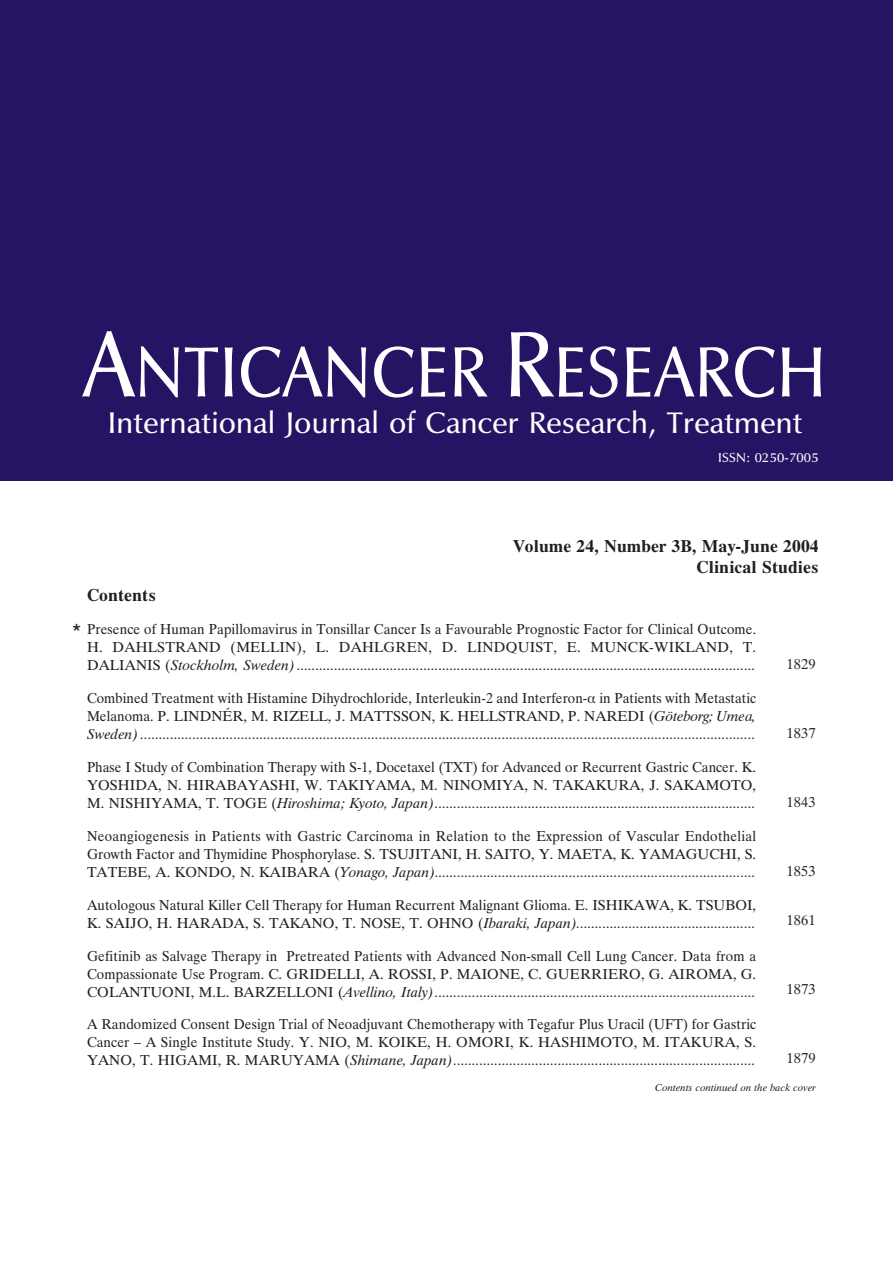
<style>
.page{position:relative;width:893px;height:1263px;background:#fff}
.page>*{position:absolute;margin:0;border:0;box-sizing:border-box;transform-origin:0 0}
.t1{font:73.5px "UB Optima";letter-spacing:.01em;color:#fff;scale:.9 1}
.t2{font:30.75px "UB Optima";letter-spacing:.01em;color:#fff}
.t3{font:18px/21px "UB Times Bold";letter-spacing:.005em;color:#231f20;text-align:right}
.t4{font:18px "UB Helvetica";color:#231f20}
.t5{font:15px/18px "UB Times";letter-spacing:.01em;color:#231f20;scale:.95 1}
.t6{font:15px "UB Times Italic";letter-spacing:.01em;color:#231f20}
.t7{font:15px "UB Times";letter-spacing:.01em;color:#231f20}
.t8{font:13.5px "UB Optima";letter-spacing:.01em;color:#fff}
.t9{font:10.5px "UB Times Italic";letter-spacing:.01em;color:#231f20}
.s1{font-size:96px}
.s2{font-size:14.25px}
.s3{font-family:"UB Times"}
.s4{font-family:"UB Times Italic"}
.s5{font-family:"Times";font-style:italic}
</style>
<div class="page">
<div style="left:0;top:0;width:892px;height:480px;background:#251364"></div>
<h1 class="t1" style="left:83px;top:336px;width:827px"><span class="s1">A</span>NTICANCER <span class="s1">R</span>ESEARCH</h1>
<h2 class="t2" style="left:108px;top:407px;width:696px">International Journal of Cancer Research, Treatment</h2>
<p class="t8" style="left:718px;top:451px;width:102px">ISSN: 0250-7005</p>
<p class="t3" style="left:513px;top:537px;width:307px">Volume 24, Number 3B, May-June 2004<br>Clinical Studies</p>
<p class="t3" style="left:87px;top:586px;width:70px">Contents</p>
<p class="t5" style="left:87px;top:622px;width:706px">Presence of Human Papillomavirus in Tonsillar Cancer Is a Favourable Prognostic Factor for Clinical Outcome<span class="s2">.<br></span>H. DAHLSTRAND (MELLIN), L. DAHLGREN, D. LINDQUIST, E. MUNCK-WIKLAND, T.</p>
<p class="t6" style="left:87px;top:659px;width:670px"><span class="s3">DALIANIS (</span>Stockholm, Sweden) ...........................................................................................................................</p>
<p class="t5" style="left:87px;top:690px;width:706px">Combined Treatment with Histamine Dihydrochloride, Interleukin-2 and Interferon-· in Patients with Metastatic<br>Melanoma. P. LINDNÉR, M. RIZELL, J. MATTSSON, K. HELLSTRAND, P. NAREDI (<span class="s4">Göteborg; Ume</span><span class="s5">å</span><span class="s4">,</span></p>
<p class="t6" style="left:87px;top:728px;width:670px">Sweden) .....................................................................................................................................................................</p>
<p class="t5" style="left:87px;top:759px;width:706px">Phase I Study of Combination Therapy with S-1, Docetaxel (TXT) for Advanced or Recurrent Gastric Cancer. K.<br>YOSHIDA, N. HIRABAYASHI, W. TAKIYAMA, M. NINOMIYA, N. TAKAKURA, J. SAKAMOTO,</p>
<p class="t6" style="left:87px;top:797px;width:670px"><span class="s3">M. NISHIYAMA, T. TOGE (</span>Hiroshima; Kyoto, Japan)......................................................................................</p>
<p class="t5" style="left:87px;top:828px;width:706px">Neoangiogenesis in Patients with Gastric Carcinoma in Relation to the Expression of Vascular Endothelial<br>Growth Factor and Thymidine Phosphorylase. S. TSUJITANI, H. SAITO, Y. MAETA, K. YAMAGUCHI, S.</p>
<p class="t6" style="left:87px;top:866px;width:670px"><span class="s3">TATEBE, A. KONDO, N. KAIBARA (</span>Yonago, Japan)......................................................................................</p>
<p class="t5" style="left:87px;top:897px;width:706px">Autologous Natural Killer Cell Therapy for Human Recurrent Malignant Glioma. E. ISHIKAWA, K. TSUBOI,</p>
<p class="t6" style="left:87px;top:917px;width:670px"><span class="s3">K. SAIJO, H. HARADA, S. TAKANO, T. NOSE, T. OHNO (</span>Ibaraki, Japan)................................................</p>
<p class="t5" style="left:87px;top:948px;width:705px">Gefitinib as Salvage Therapy in Pretreated Patients with Advanced Non-small Cell Lung Cancer. Data from a<br>Compassionate Use Program. C. GRIDELLI, A. ROSSI, P. MAIONE, C. GUERRIERO, G. AIROMA, G.</p>
<p class="t6" style="left:87px;top:986px;width:670px"><span class="s3">COLANTUONI, M.L. BARZELLONI (</span>Avellino, Italy)......................................................................................</p>
<p class="t5" style="left:87px;top:1017px;width:706px">A Randomized Consent Design Trial of Neoadjuvant Chemotherapy with Tegafur Plus Uracil (UFT) for Gastric<br>Cancer – A Single Institute Study. Y. NIO, M. KOIKE, H. OMORI, K. HASHIMOTO, M. ITAKURA, S.</p>
<p class="t6" style="left:87px;top:1055px;width:670px"><span class="s3">YANO, T. HIGAMI, R. MARUYAMA (</span>Shimane, Japan).................................................................................</p>
<p class="t9" style="left:655px;top:1083px;width:162px">Contents continued on the back cover</p>
<p class="t4" style="left:72px;top:621px;width:11px">*</p>
<p class="t7" style="left:786px;top:658px;width:31px">1829</p>
<p class="t7" style="left:786px;top:727px;width:31px">1837</p>
<p class="t7" style="left:786px;top:796px;width:31px">1843</p>
<p class="t7" style="left:786px;top:865px;width:31px">1853</p>
<p class="t7" style="left:786px;top:914px;width:31px">1861</p>
<p class="t7" style="left:786px;top:983px;width:31px">1873</p>
<p class="t7" style="left:786px;top:1052px;width:31px">1879</p>
</div>
